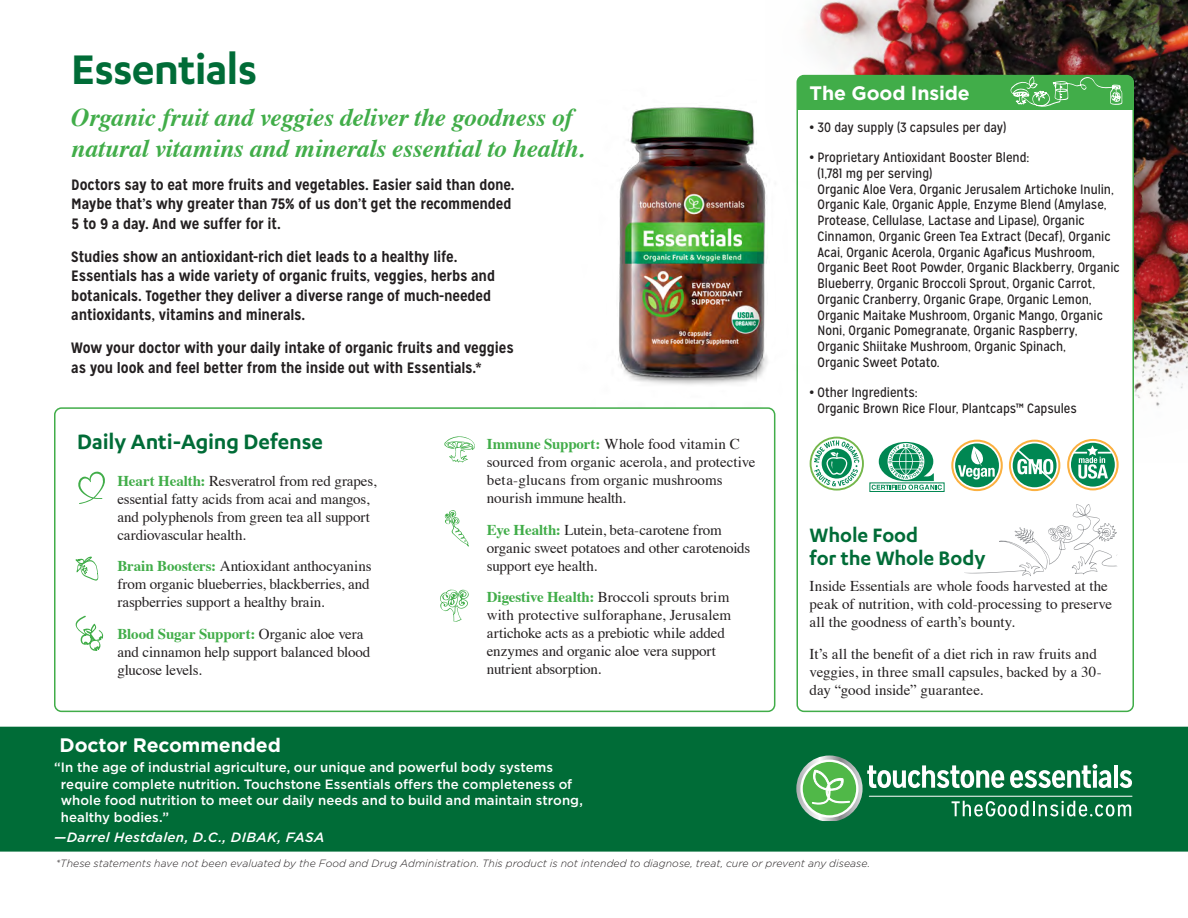
<style>
.page{position:relative;width:1188px;height:918px;background:#fff}
.page>*{position:absolute;margin:0;border:0;box-sizing:border-box;transform-origin:0 0}
.t1{font:600 48px "Karbon";letter-spacing:-.02em;color:#006c37}
.t2{font:italic 700 25.5px/31.5px "Times";letter-spacing:-.005em;color:#41ad49}
.t3{font:600 24px "Karbon";letter-spacing:-.005em;color:#006c37}
.t4{font:600 22.5px/23.2px "Karbon";letter-spacing:-.005em;color:#006c37}
.t5{font:700 19.5px "Gotham";letter-spacing:-.005em;color:#fff}
.t6{font:15px/18px "Times";letter-spacing:-.005em;color:#231f20}
.t7{font:700 15px/19.5px "Mission Gothic";letter-spacing:-.01em;color:#231f20}
.t8{font:13.5px/15.8px "Mission Gothic";letter-spacing:-.005em;color:#231f20}
.t9{font:500 13.5px/16.5px "Gotham";letter-spacing:.005em;color:#fff}
.t10{font:italic 500 13.5px "Gotham";letter-spacing:.025em;color:#fff}
.t11{font:700 13.5px "Mission Gothic";color:#231f20}
.t12{font:italic 300 10.5px "Gotham";letter-spacing:.005em;color:#231f20}
.s1{font-weight:700}
.s2{font-weight:700;color:#41ad49}
</style>
<div class="page">
<img style="left:772px;top:0;width:416px;height:463px">
<div style="left:1px;top:727px;width:1186px;height:124px;background:#006c37"></div>
<div style="left:0;top:727px;width:1188px;height:125px;border:2px solid #006c37"></div>
<div style="left:797px;top:76px;width:336px;height:635px;background:#fff;border-radius:7px"></div>
<div style="left:797px;top:76px;width:336px;height:34px;background:#41ad49"></div>
<div style="left:796px;top:75px;width:338px;height:637px;border:2px solid #41ad49;border-radius:7px"></div>
<div style="left:54px;top:407px;width:721px;height:305px;border:2px solid #41ad49;border-radius:7px"></div>
<img style="left:618px;top:79px;width:181px;height:328px">
<svg style="left:964px;top:504px;width:153px;height:72px"></svg>
<svg style="left:78px;top:471px;width:27px;height:33px"></svg>
<svg style="left:75px;top:616px;width:29px;height:35px"></svg>
<svg style="left:444px;top:436px;width:31px;height:27px"></svg>
<svg style="left:440px;top:589px;width:29px;height:33px"></svg>
<svg style="left:444px;top:510px;width:25px;height:37px"></svg>
<svg style="left:76px;top:556px;width:22px;height:25px"></svg>
<svg style="left:869px;top:482px;width:76px;height:10px"></svg>
<svg style="left:872px;top:442px;width:70px;height:48px"></svg>
<svg style="left:951px;top:439px;width:168px;height:53px"></svg>
<div style="left:1011px;top:442px;width:47px;height:47px;border:2px solid #fff;border-radius:50%"></div>
<svg style="left:811px;top:438px;width:52px;height:51px"></svg>
<div style="left:810px;top:437px;width:54px;height:54px;border:2px solid #74b74a;border-radius:50%"></div>
<svg style="left:814px;top:440px;width:45px;height:46px"></svg>
<svg style="left:1009px;top:76px;width:114px;height:31px"></svg>
<div style="left:1032px;top:751px;width:46px;height:45px;border:2px solid #fff;border-radius:50%"></div>
<svg style="left:796px;top:756px;width:336px;height:65px"></svg>
<h1 class="t1" style="left:71px;top:42px;width:187px">Essentials</h1>
<h2 class="t2" style="left:71px;top:99px;width:515px">Organic fruit and veggies deliver the goodness of natural vitamins and minerals essential to health.</h2>
<p class="t7" style="left:71px;top:175px;width:445px">Doctors say to eat more fruits and vegetables. Easier said than done.<br>Maybe that’s why greater than 75% of us don’t get the recommended<br>5 to 9 a day. And we suffer for it.</p>
<p class="t7" style="left:71px;top:247px;width:425px">Studies show an antioxidant-rich diet leads to a healthy life.<br>Essentials has a wide variety of organic fruits, veggies, herbs and botanicals. Together they deliver a diverse range of much-needed antioxidants, vitamins and minerals.</p>
<p class="t7" style="left:71px;top:338px;width:444px">Wow your doctor with your daily intake of organic fruits and veggies as you look and feel better from the inside out with Essentials.*</p>
<h3 class="t5" style="left:810px;top:80px;width:162px">The Good Inside</h3>
<p class="t8" style="left:810px;top:120px;width:198px"><span class="s1">•</span> 30 day supply (3 capsules per day)</p>
<p class="t8" style="left:818px;top:150px;width:304px;text-indent:-8px"><span class="s1">•</span> Proprietary Antioxidant Booster Blend:<br>(1,781 mg per serving)<br>Organic Aloe Vera, Organic Jerusalem Artichoke Inulin, Organic Kale, Organic Apple, Enzyme Blend (Amylase, Protease, Cellulase, Lactase and Lipase), Organic Cinnamon, Organic Green Tea Extract (Decaf), Organic Acai, Organic Acerola, Organic Agaricus Mushroom, Organic Beet Root Powder, Organic Blackberry, Organic Blueberry, Organic Broccoli Sprout, Organic Carrot, Organic Cranberry, Organic Grape, Organic Lemon, Organic Maitake Mushroom, Organic Mango, Organic Noni, Organic Pomegranate, Organic Raspberry, Organic Shiitake Mushroom, Organic Spinach,<br>Organic Sweet Potato.</p>
<p class="t8" style="left:818px;top:384px;width:261px;line-height:16.5px;text-indent:-8px"><span class="s1">•</span> Other Ingredients:<br>Organic Brown Rice Flour, Plantcaps™ Capsules</p>
<p class="t11" style="left:1004px;top:240px;width:6px">•</p>
<h3 class="t3" style="left:77px;top:428px;width:247px">Daily Anti-Aging Defense</h3>
<p class="t6" style="left:487px;top:434px;width:270px"><span class="s2">Immune Support:</span> Whole food vitamin C sourced from organic acerola, and protective beta-glucans from organic mushrooms nourish immune health.</p>
<p class="t6" style="left:487px;top:519px;width:265px"><span class="s2">Eye Health:</span> Lutein, beta-carotene from organic sweet potatoes and other carotenoids support eye health.</p>
<p class="t6" style="left:487px;top:587px;width:246px"><span class="s2">Digestive Health:</span> Broccoli sprouts brim with protective sulforaphane, Jerusalem artichoke acts as a prebiotic while added enzymes and organic aloe vera support nutrient absorption.</p>
<p class="t6" style="left:810px;top:576px;width:304px">Inside Essentials are whole foods harvested at the peak of nutrition, with cold-processing to preserve all the goodness of earth’s bounty.</p>
<p class="t6" style="left:117px;top:471px;width:260px"><span class="s2">Heart Health:</span> Resveratrol from red grapes, essential fatty acids from acai and mangos, and polyphenols from green tea all support cardiovascular health.</p>
<p class="t6" style="left:117px;top:556px;width:256px"><span class="s2">Brain Boosters:</span> Antioxidant anthocyanins from organic blueberries, blackberries, and raspberries support a healthy brain.</p>
<p class="t6" style="left:117px;top:624px;width:254px"><span class="s2">Blood Sugar Support:</span> Organic aloe vera and cinnamon help support balanced blood glucose levels.</p>
<h3 class="t4" style="left:810px;top:523px;width:177px">Whole Food<br>for the Whole Body</h3>
<p class="t6" style="left:810px;top:643px;width:294px">It’s all the benefit of a diet rich in raw fruits and veggies, in three small capsules, backed by a 30- day “good inside” guarantee.</p>
<h3 class="t5" style="left:60px;top:732px;width:223px">Doctor Recommended</h3>
<p class="t9" style="left:61px;top:759px;width:524px;text-indent:-7px">“In the age of industrial agriculture, our unique and powerful body systems require complete nutrition. Touchstone Essentials offers the completeness of whole food nutrition to meet our daily needs and to build and maintain strong, healthy bodies.”</p>
<p class="t10" style="left:54px;top:828px;width:272px">—Darrel Hestdalen, D.C., DIBAK, FASA</p>
<p class="t12" style="left:56px;top:856px;width:816px">*These statements have not been evaluated by the Food and Drug Administration. This product is not intended to diagnose, treat, cure or prevent any disease.</p>
</div>
